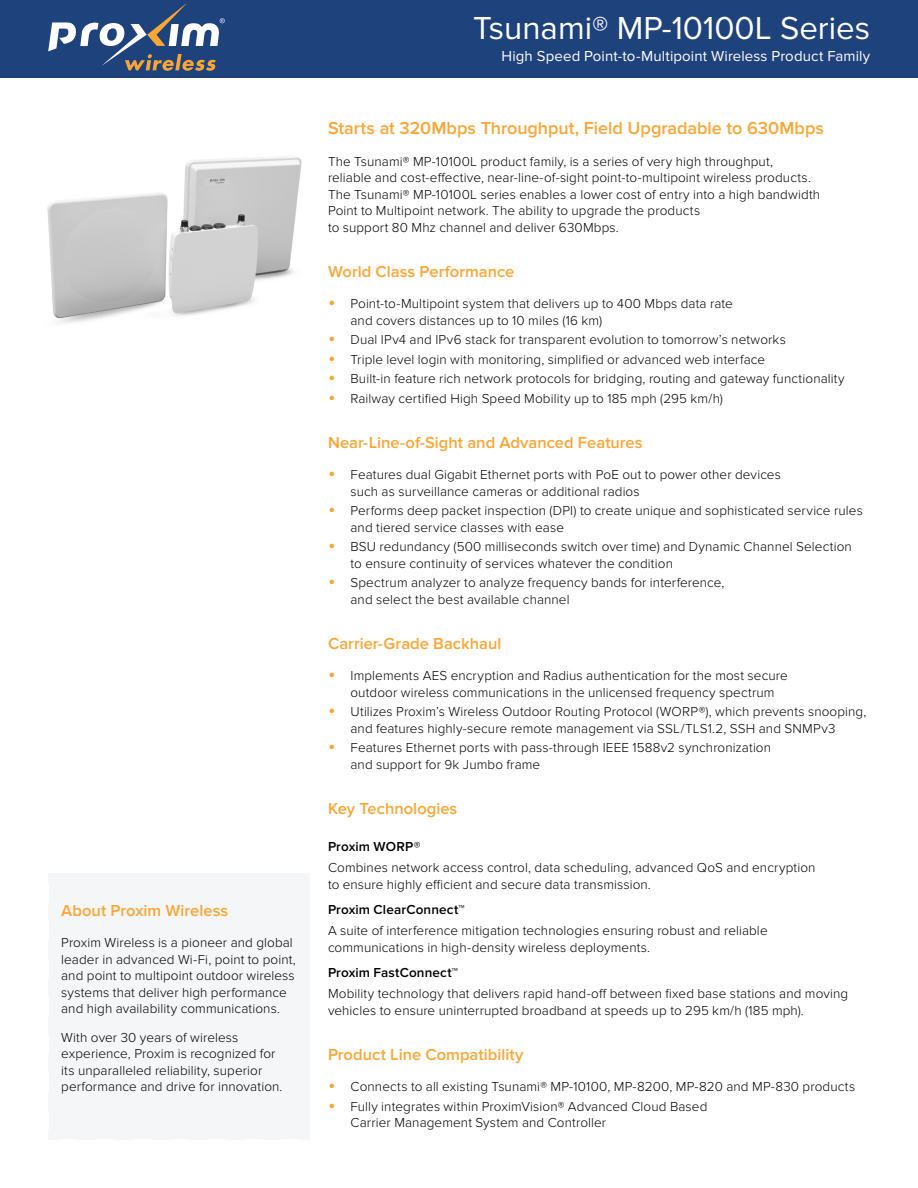
<style>
.page{position:relative;width:918px;height:1188px;background:#fff}
.page>*{position:absolute;margin:0;border:0;box-sizing:border-box;transform-origin:0 0}
.t1{font:33px "Proxima Nova";color:#fff}
.t2{font:600 18px "Proxima Nova";color:#faa636}
.t3{font:600 16.5px "Proxima Nova";color:#faa636}
.t4{font:15px "Proxima Nova";letter-spacing:.005em;color:#fff}
.t5{font:300 13.5px/16.5px "Proxima Nova";letter-spacing:.01em;color:#000}
.t6{font:600 13.5px "Proxima Nova";letter-spacing:.01em;color:#000}
.s1{font-weight:400;font-size:21px;color:#faa636}
</style>
<div class="page">
<div style="left:0;top:0;width:918px;height:77px;background:#1e427c"></div>
<svg style="left:48px;top:3px;width:177px;height:68px"></svg>
<div style="left:48px;top:873px;width:262px;height:267px;background:#f4f6f8"></div>
<img style="left:47px;top:156px;width:255px;height:167px">
<p class="t3" style="left:61px;top:901px;width:169px">About Proxim Wireless</p>
<p class="t5" style="left:61px;top:935px;width:236px">Proxim Wireless is a pioneer and global leader in advanced Wi-Fi, point to point, and point to multipoint outdoor wireless systems that deliver high performance and high availability communications.</p>
<p class="t5" style="left:61px;top:1029px;width:223px">With over 30 years of wireless experience, Proxim is recognized for its unparalleled reliability, superior performance and drive for innovation.</p>
<h1 class="t1" style="left:473px;top:9px;width:399px">Tsunami® MP-10100L Series</h1>
<p class="t4" style="left:502px;top:47px;width:370px">High Speed Point-to-Multipoint Wireless Product Family</p>
<h2 class="t2" style="left:328px;top:118px;width:497px">Starts at 320Mbps Throughput, Field Upgradable to 630Mbps</h2>
<p class="t5" style="left:328px;top:153px;width:494px">The Tsunami® MP-10100L product family, is a series of very high throughput,<br>reliable and cost-effective, near-line-of-sight point-to-multipoint wireless products.<br>The Tsunami® MP-10100L series enables a lower cost of entry into a high bandwidth Point to Multipoint network. The ability to upgrade the products<br>to support 80 Mhz channel and deliver 630Mbps.</p>
<p class="t3" style="left:328px;top:262px;width:188px">World Class Performance</p>
<p class="t5" style="left:351px;top:296px;width:384px;text-indent:-22px"><span class="s1">•</span> Point-to-Multipoint system that delivers up to 400 Mbps data rate and covers distances up to 10 miles (16 km)</p>
<p class="t5" style="left:328px;top:332px;width:459px"><span class="s1">•</span> Dual IPv4 and IPv6 stack for transparent evolution to tomorrow’s networks</p>
<p class="t5" style="left:328px;top:351px;width:439px"><span class="s1">•</span> Triple level login with monitoring, simplified or advanced web interface</p>
<p class="t5" style="left:328px;top:371px;width:518px"><span class="s1">•</span> Built-in feature rich network protocols for bridging, routing and gateway functionality</p>
<p class="t5" style="left:328px;top:390px;width:397px"><span class="s1">•</span> Railway certified High Speed Mobility up to 185 mph (295 km/h)</p>
<p class="t3" style="left:328px;top:433px;width:316px">Near-Line-of-Sight and Advanced Features</p>
<p class="t5" style="left:351px;top:467px;width:432px;text-indent:-22px"><span class="s1">•</span> Features dual Gigabit Ethernet ports with PoE out to power other devices such as surveillance cameras or additional radios</p>
<p class="t5" style="left:351px;top:503px;width:514px;text-indent:-22px"><span class="s1">•</span> Performs deep packet inspection (DPI) to create unique and sophisticated service rules and tiered service classes with ease</p>
<p class="t5" style="left:351px;top:539px;width:503px;text-indent:-22px"><span class="s1">•</span> BSU redundancy (500 milliseconds switch over time) and Dynamic Channel Selection to ensure continuity of services whatever the condition</p>
<p class="t5" style="left:351px;top:575px;width:376px;text-indent:-22px"><span class="s1">•</span> Spectrum analyzer to analyze frequency bands for interference, and select the best available channel</p>
<p class="t3" style="left:328px;top:634px;width:175px">Carrier-Grade Backhaul</p>
<p class="t5" style="left:351px;top:668px;width:439px;text-indent:-22px"><span class="s1">•</span> Implements AES encryption and Radius authentication for the most secure outdoor wireless communications in the unlicensed frequency spectrum</p>
<p class="t5" style="left:351px;top:704px;width:518px;text-indent:-22px"><span class="s1">•</span> Utilizes Proxim’s Wireless Outdoor Routing Protocol (WORP®), which prevents snooping, and features highly-secure remote management via SSL/TLS1.2, SSH and SNMPv3</p>
<p class="t5" style="left:351px;top:740px;width:422px;text-indent:-22px"><span class="s1">•</span> Features Ethernet ports with pass-through IEEE 1588v2 synchronization and support for 9k Jumbo frame</p>
<p class="t3" style="left:328px;top:799px;width:131px">Key Technologies</p>
<p class="t6" style="left:328px;top:839px;width:94px">Proxim WORP®</p>
<p class="t5" style="left:328px;top:860px;width:489px">Combines network access control, data scheduling, advanced QoS and encryption to ensure highly efficient and secure data transmission.</p>
<p class="t6" style="left:328px;top:902px;width:138px">Proxim ClearConnect™</p>
<p class="t5" style="left:328px;top:923px;width:441px">A suite of interference mitigation technologies ensuring robust and reliable communications in high-density wireless deployments.</p>
<p class="t6" style="left:328px;top:965px;width:132px">Proxim FastConnect™</p>
<p class="t5" style="left:328px;top:986px;width:522px">Mobility technology that delivers rapid hand-off between fixed base stations and moving vehicles to ensure uninterrupted broadband at speeds up to 295 km/h (185 mph).</p>
<p class="t3" style="left:328px;top:1045px;width:197px">Product Line Compatibility</p>
<p class="t5" style="left:328px;top:1079px;width:529px"><span class="s1">•</span> Connects to all existing Tsunami® MP-10100, MP-8200, MP-820 and MP-830 products</p>
<p class="t5" style="left:351px;top:1098px;width:358px;text-indent:-22px"><span class="s1">•</span> Fully integrates within ProximVision® Advanced Cloud Based<br>Carrier Management System and Controller</p>
</div>
